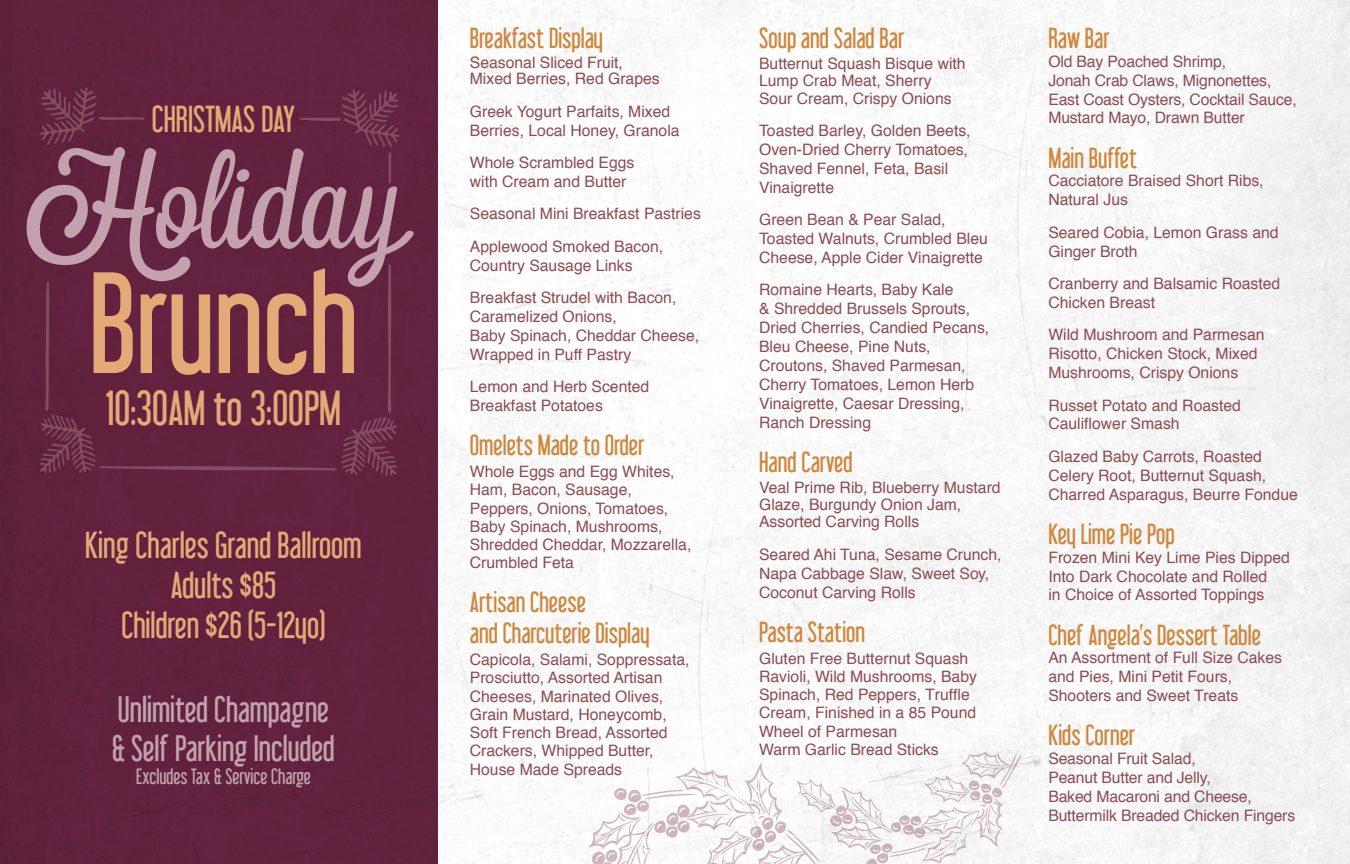
<style>
.page{position:relative;width:1350px;height:864px;background:#fff}
.page>*{position:absolute;margin:0;border:0;box-sizing:border-box;transform-origin:0 0}
.t1{font:128.7px "Libel Suit";color:#e3aa77}
.t2{font:43.2px "Libel Suit";color:#e3aa77}
.t3{font:33px/39.6px "Libel Suit";color:#e3aa77;text-align:center}
.t4{font:32.4px/38.8px "Libel Suit";color:#c3a2ad}
.t5{font:25.5px/30.6px "Libel Suit";color:#ce883e}
.t6{font:19.35px "Libel Suit";color:#c3a2ad}
.t7{font:15.75px/18.9px "Helvetica";color:#8b4c52}
.s1{font-family:"Arial"}
</style>
<div class="page">
<img style="left:438px;top:0;width:912px;height:864px">
<div style="left:0;top:0;width:438px;height:864px;background:#642340"></div>
<svg style="left:568px;top:752px;width:453px;height:112px"></svg>
<svg style="left:26px;top:87px;width:388px;height:389px"></svg>
<p class="t3" style="left:152px;top:99px;width:145px">CHRISTMAS DAY</p>
<p class="t1" style="left:89px;top:246px;width:270px">Brunch</p>
<p class="t2" style="left:106px;top:382px;width:237px">10:30AM to 3:00PM</p>
<p class="t3" style="left:85px;top:526px;width:278px">King Charles Grand Ballroom</p>
<p class="t3" style="left:121px;top:565px;width:206px">Adults $85<br>Children $26 (5-12yo)</p>
<p class="t4" style="left:112px;top:690px;width:224px">Unlimited Champagne &amp; Self Parking Included</p>
<p class="t6" style="left:136px;top:765px;width:176px">Excludes Tax &amp; Service Charge</p>
<p class="t5" style="left:470px;top:23px;width:135px">Breakfast Display</p>
<p class="t7" style="left:470px;top:54px;width:191px;line-height:16.6px">Seasonal Sliced Fruit,<br>Mixed Berries, Red Grapes</p>
<p class="t7" style="left:470px;top:102px;width:211px">Greek Yogurt Parfaits, Mixed<br>Berries, Local Honey, Granola</p>
<p class="t7" style="left:470px;top:153px;width:166px">Whole Scrambled Eggs with Cream and Butter</p>
<p class="t7" style="left:470px;top:198px;width:233px;line-height:32.4px">Seasonal Mini Breakfast Pastries<br>Applewood Smoked Bacon,</p>
<p class="t7" style="left:470px;top:249px;width:208px;line-height:32.4px">Country Sausage Links<br>Breakfast Strudel with Bacon,</p>
<p class="t7" style="left:470px;top:307px;width:231px">Caramelized Onions,<br>Baby Spinach, Cheddar Cheese,<br>Wrapped in Puff Pastry</p>
<p class="t7" style="left:470px;top:378px;width:181px">Lemon and Herb Scented<br>Breakfast Potatoes</p>
<p class="t5" style="left:470px;top:430px;width:176px">Omelets Made to Order</p>
<p class="t7" style="left:470px;top:463px;width:223px;line-height:18.1px">Whole Eggs and Egg Whites,<br>Ham, Bacon, Sausage,<br>Peppers, Onions, Tomatoes,<br>Baby Spinach, Mushrooms,<br>Shredded Cheddar, Mozzarella,<br>Crumbled Feta</p>
<p class="t5" style="left:470px;top:587px;width:181px">Artisan Cheese<br>and Charcuterie Display</p>
<p class="t7" style="left:470px;top:651px;width:221px;line-height:18.3px">Capicola, Salami, Soppressata,<br>Prosciutto, Assorted Artisan<br>Cheeses, Marinated Olives,<br>Grain Mustard, Honeycomb,<br>Soft French Bread, Assorted<br>Crackers, Whipped Butter,<br>House Made Spreads</p>
<p class="t5" style="left:759px;top:23px;width:147px">Soup and Salad Bar</p>
<p class="t7" style="left:759px;top:55px;width:208px;line-height:17.4px">Butternut Squash Bisque with<br>Lump Crab Meat, Sherry<br>Sour Cream, Crispy Onions</p>
<p class="t7" style="left:759px;top:122px;width:213px">Toasted Barley, Golden Beets,<br>Oven-Dried Cherry Tomatoes,<br>Shaved Fennel, Feta, Basil<br>Vinaigrette</p>
<p class="t7" style="left:759px;top:211px;width:230px">Green Bean &amp; Pear Salad,<br>Toasted Walnuts, Crumbled Bleu<br>Cheese, Apple Cider Vinaigrette</p>
<p class="t7" style="left:759px;top:281px;width:232px">Romaine Hearts, Baby Kale<br>&amp; Shredded Brussels Sprouts,<br>Dried Cherries, Candied Pecans,<br>Bleu Cheese, Pine Nuts,<br>Croutons, Shaved Parmesan,<br>Cherry Tomatoes, Lemon Herb<br>Vinaigrette, Caesar Dressing,<br>Ranch Dressing</p>
<p class="t5" style="left:759px;top:447px;width:95px">Hand Carved</p>
<p class="t7" style="left:759px;top:479px;width:243px;line-height:17.4px">Veal Prime Rib, Blueberry Mustard<br>Glaze, Burgundy Onion Jam,<br>Assorted Carving Rolls</p>
<p class="t7" style="left:759px;top:545px;width:244px">Seared Ahi Tuna, Sesame Crunch,<br>Napa Cabbage Slaw, Sweet Soy,<br>Coconut Carving Rolls</p>
<p class="t5" style="left:759px;top:617px;width:108px">Pasta Station</p>
<p class="t7" style="left:759px;top:650px;width:219px;line-height:18.1px">Gluten Free Butternut Squash<br>Ravioli, Wild Mushrooms, Baby<br>Spinach, Red Peppers, Truffle<br>Cream<span class="s1">,</span> Finished in a 85 Pound<br>Wheel of Parmesan<br>Warm Garlic Bread Sticks</p>
<p class="t5" style="left:1048px;top:23px;width:63px">Raw Bar</p>
<p class="t7" style="left:1048px;top:52px;width:250px">Old Bay Poached Shrimp,<br>Jonah Crab Claws, Mignonettes,<br>East Coast Oysters, Cocktail Sauce,<br>Mustard Mayo, Drawn Butter</p>
<p class="t5" style="left:1048px;top:142px;width:91px">Main Buffet</p>
<p class="t7" style="left:1048px;top:172px;width:217px">Cacciatore Braised Short Ribs,<br>Natural Jus</p>
<p class="t7" style="left:1048px;top:223px;width:232px">Seared Cobia, Lemon Grass and<br>Ginger Broth</p>
<p class="t7" style="left:1048px;top:275px;width:233px">Cranberry and Balsamic Roasted<br>Chicken Breast</p>
<p class="t7" style="left:1048px;top:326px;width:218px">Wild Mushroom and Parmesan<br>Risotto, Chicken Stock, Mixed<br>Mushrooms, Crispy Onions</p>
<p class="t7" style="left:1048px;top:396px;width:194px">Russet Potato and Roasted<br>Cauliflower Smash</p>
<p class="t7" style="left:1048px;top:447px;width:251px">Glazed Baby Carrots, Roasted<br>Celery Root, Butternut Squash,<br>Charred Asparagus, Beurre Fondue</p>
<p class="t5" style="left:1048px;top:519px;width:128px">Key Lime Pie Pop</p>
<p class="t7" style="left:1048px;top:548px;width:243px">Frozen Mini Key Lime Pies Dipped<br>Into Dark Chocolate and Rolled<br>in Choice of Assorted Toppings</p>
<p class="t5" style="left:1048px;top:619px;width:214px">Chef Angela’s Dessert Table</p>
<p class="t7" style="left:1048px;top:649px;width:235px">An Assortment of Full Size Cakes and Pies, Mini Petit Fours,<br>Shooters and Sweet Treats</p>
<p class="t5" style="left:1048px;top:720px;width:88px">Kids Corner</p>
<p class="t7" style="left:1048px;top:750px;width:248px">Seasonal Fruit Salad,<br>Peanut Butter and Jelly,<br>Baked Macaroni and Cheese,<br>Buttermilk Breaded Chicken Fingers</p>
</div>
